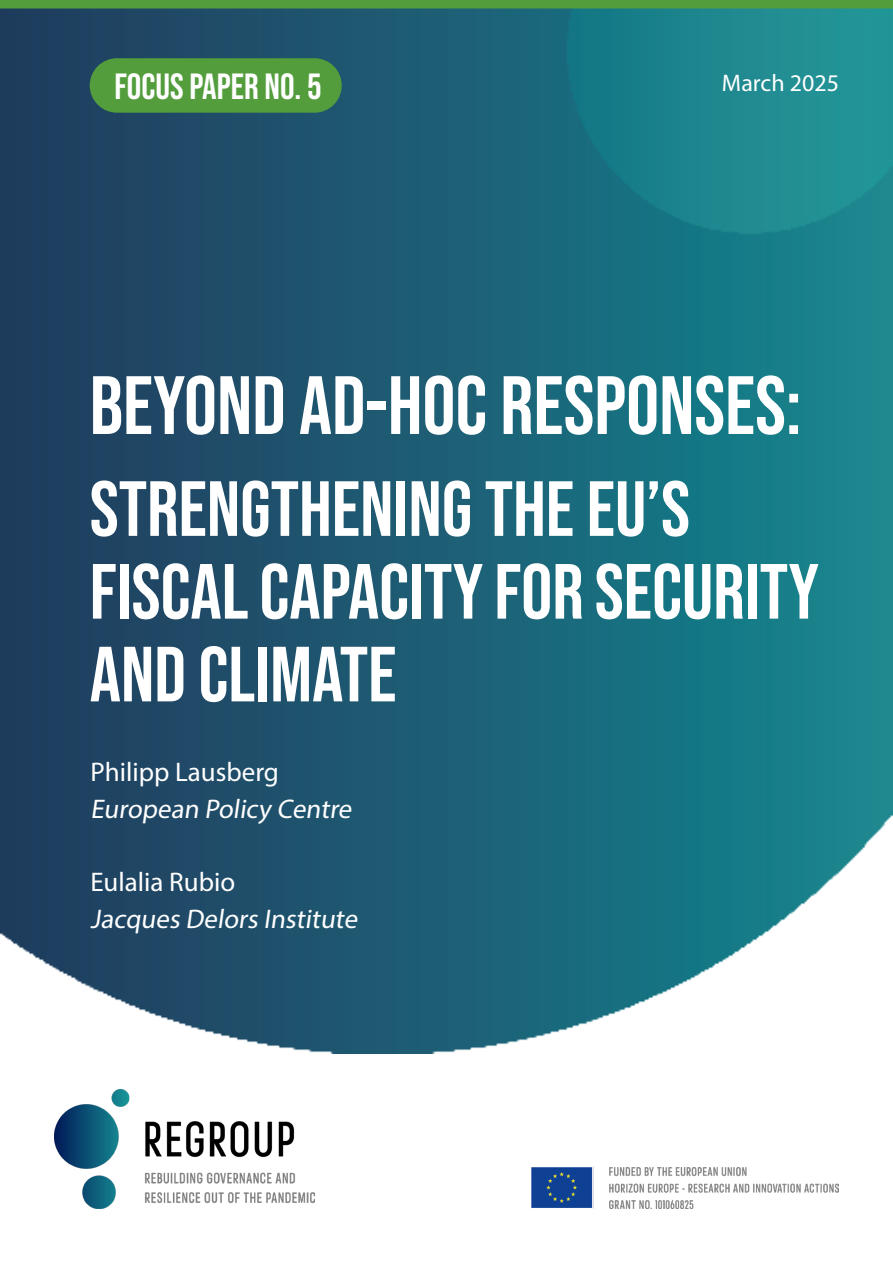
<style>
.page{position:relative;width:893px;height:1263px;background:#fff}
.page>*{position:absolute;margin:0;border:0;box-sizing:border-box;transform-origin:0 0}
.t1{font:82.5px "Bebas Neue";color:#fff}
.t2{font:78px/82.8px "Bebas Neue";color:#fff}
.t3{font:36.45px "Bebas Neue";color:#fff}
.t4{font:27px "Myriad Pro";color:#fff}
.t5{font:24px "Myriad Pro";color:#fff}
</style>
<div class="page">
<img style="left:0;top:9px;width:893px;height:1044px">
<img style="left:531px;top:1166px;width:308px;height:43px">
<div style="left:90px;top:59px;width:251px;height:53px;background:#539d3d;border-radius:26px"></div>
<div style="left:90px;top:58px;width:252px;height:55px;border:2px solid #539d3d;border-radius:26px"></div>
<div style="left:1px;top:1px;width:891px;height:7px;background:#539d3d"></div>
<div style="left:0;top:0;width:893px;height:9px;border:2px solid #539d3d"></div>
<img style="left:54px;top:1089px;width:260px;height:120px">
<p class="t3" style="left:114px;top:66px;width:209px">FOCUS PAPER NO. 5</p>
<p class="t5" style="left:722px;top:68px;width:119px">March 2025</p>
<p class="t1" style="left:90px;top:359px;width:713px">BEYOND AD-HOC RESPONSES:</p>
<p class="t2" style="left:90px;top:467px;width:602px">STRENGTHENING THE EU’S</p>
<p class="t2" style="left:90px;top:549px;width:731px">FISCAL CAPACITY FOR SECURITY<br>AND CLIMATE</p>
<p class="t4" style="left:90px;top:756px;width:190px">Philipp Lausberg</p>
<p class="t4" style="left:90px;top:792px;width:267px">European Policy Centre</p>
<p class="t4" style="left:90px;top:866px;width:146px">Eulalia Rubio</p>
<p class="t4" style="left:90px;top:902px;width:273px">Jacques Delors Institute</p>
</div>
